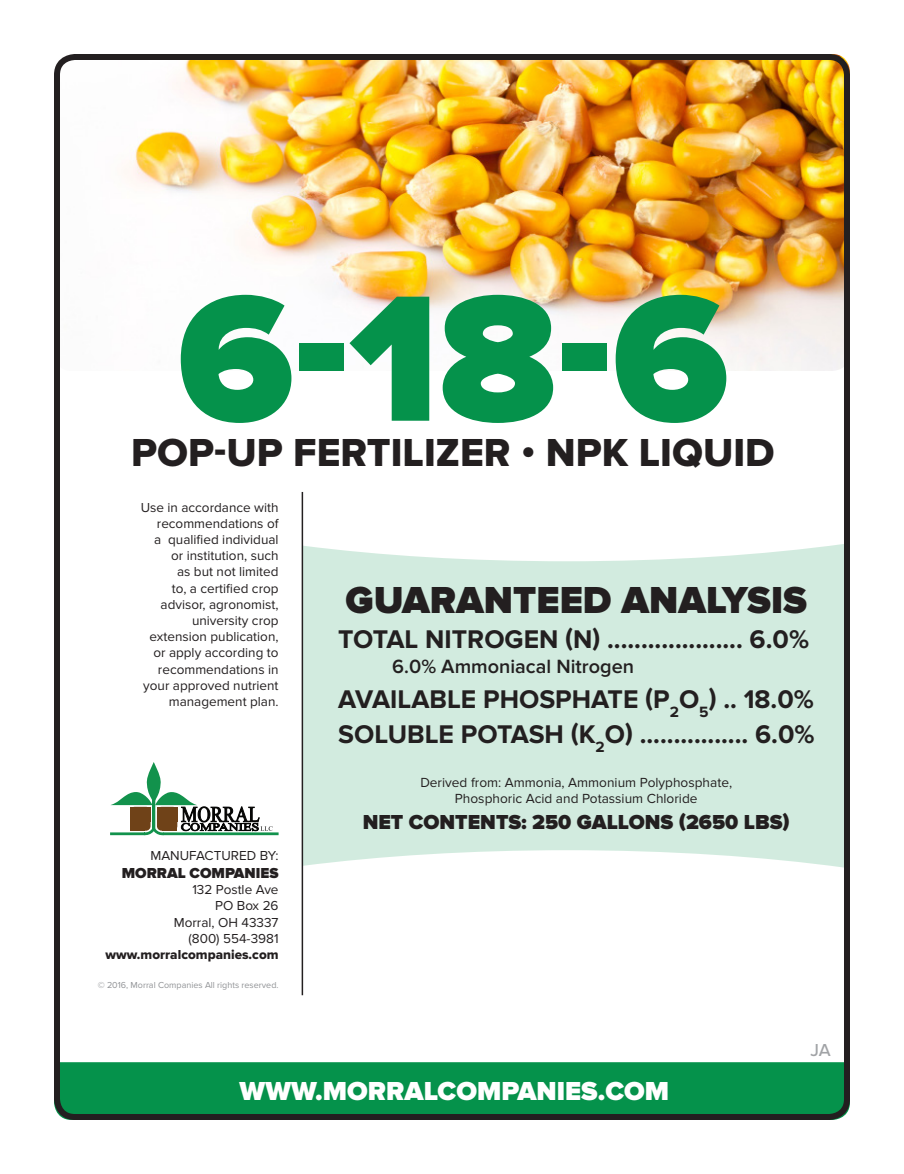
<style>
.page{position:relative;width:904px;height:1174px;background:#fff}
.page>*{position:absolute;margin:0;border:0;box-sizing:border-box;transform-origin:0 0}
.t1{font:900 186px "Proxima Nova";color:#05924b}
.t2{font:40.5px "Proxima Nova Extrabld";color:#231f20}
.t3{font:900 39px "Proxima Nova";color:#231f20}
.t4{font:900 27px "Proxima Nova";color:#fff}
.t5{font:700 26.55px "Proxima Nova";color:#231f20}
.t6{font:900 21px "Proxima Nova";color:#231f20}
.t7{font:600 19.95px "Proxima Nova";color:#231f20}
.t8{font:500 18px "Proxima Nova";color:#a1a3a6}
.t9{font:900 15px "Proxima Nova";color:#231f20}
.t10{font:13.65px "Proxima Nova";color:#231f20}
.t11{font:13.5px/16.2px "Proxima Nova";color:#231f20;text-align:right}
.t12{font:13.5px "Proxima Nova Extrabld";color:#231f20}
.t13{font:9px "Proxima Nova";color:#919396}
</style>
<div class="page">
<img style="left:61px;top:54px;width:789px;height:317px">
<svg style="left:303px;top:544px;width:540px;height:324px;fill:#d2ebdf"></svg>
<hr style="left:302px;top:492px;width:1px;height:503px;background:#231f20">
<svg style="left:110px;top:762px;width:169px;height:73px"></svg>
<div style="left:54px;top:1062px;width:796px;height:58px;background:#05924b"></div>
<div style="left:54px;top:54px;width:796px;height:1066px;border:6px solid #231f20;border-radius:18px"></div>
<p class="t1" style="left:177px;top:251px;width:553px">6-18-6</p>
<p class="t2" style="left:131px;top:429px;width:645px">POP-UP FERTILIZER • NPK LIQUID</p>
<p class="t11" style="left:141px;top:499px;width:139px">Use in accordance with recommendations of<br>a qualified individual or institution, such<br>as but not limited<br>to, a certified crop advisor, agronomist, university crop extension publication, or apply according to recommendations in your approved nutrient management plan.</p>
<p class="t11" style="left:151px;top:848px;width:130px">MANUFACTURED BY:</p>
<p class="t9" style="left:122px;top:864px;width:158px">MORRAL COMPANIES</p>
<p class="t11" style="left:192px;top:882px;width:88px">132 Postle Ave</p>
<p class="t11" style="left:215px;top:898px;width:65px">PO Box 26</p>
<p class="t11" style="left:174px;top:914px;width:106px">Morral, OH 43337</p>
<p class="t11" style="left:189px;top:931px;width:91px">(800) 554-3981</p>
<p class="t12" style="left:106px;top:947px;width:175px">www.morralcompanies.com</p>
<p class="t13" style="left:98px;top:980px;width:182px">© 2016, Morral Companies All rights reserved.</p>
<p class="t3" style="left:345px;top:578px;width:463px">GUARANTEED ANALYSIS</p>
<p class="t5" style="left:338px;top:624px;width:472px">TOTAL NITROGEN (N) .................... 6.0%</p>
<p class="t7" style="left:392px;top:655px;width:243px">6.0% Ammoniacal Nitrogen</p>
<p class="t5" style="left:338px;top:684px;width:477px">AVAILABLE PHOSPHATE (P<sub>2</sub>O<sub>5</sub>) .. 18.0%</p>
<p class="t5" style="left:338px;top:719px;width:478px">SOLUBLE POTASH (K<sub>2</sub>O) ................ 6.0%</p>
<p class="t10" style="left:420px;top:775px;width:313px">Derived from: Ammonia, Ammonium Polyphosphate,</p>
<p class="t10" style="left:455px;top:791px;width:244px">Phosphoric Acid and Potassium Chloride</p>
<p class="t6" style="left:363px;top:809px;width:429px">NET CONTENTS: 250 GALLONS (2650 LBS)</p>
<p class="t8" style="left:811px;top:1039px;width:22px">JA</p>
<p class="t4" style="left:240px;top:1075px;width:431px">WWW.MORRALCOMPANIES.COM</p>
</div>
